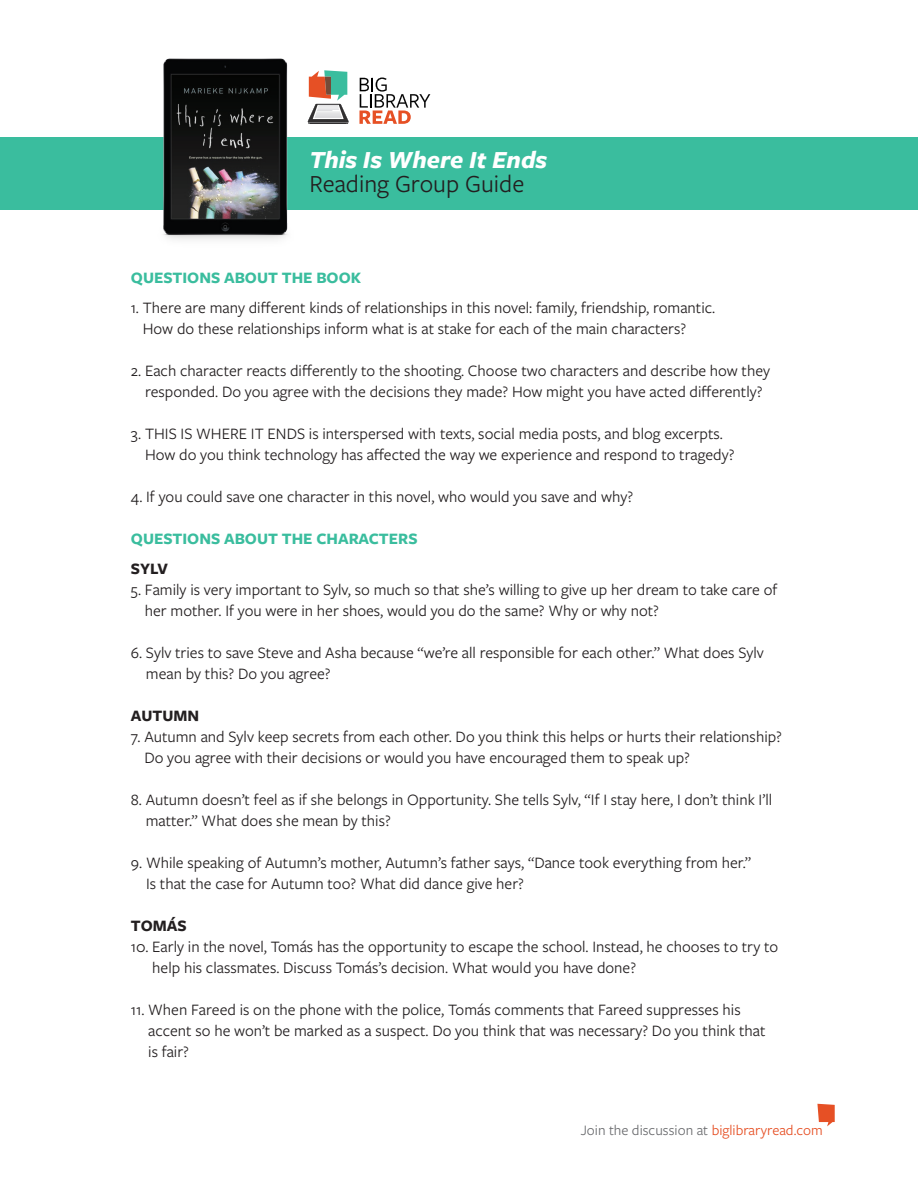
<style>
.page{position:relative;width:918px;height:1188px;background:#fff}
.page>*{position:absolute;margin:0;border:0;box-sizing:border-box;transform-origin:0 0}
.t1{font:italic 700 25.5px "Freight Sans Pro";color:#fff}
.t2{font:25.5px "Freight Sans Pro";color:#231f20}
.t3{font:16.5px/21px "Freight Sans Pro";color:#231f20}
.t4{font:700 16.5px "Freight Sans Pro";color:#3abd9e}
.t5{font:700 16.5px "Freight Sans Pro";color:#231f20}
.t6{font:15px "Freight Sans Pro";color:#6c6d70}
.s1{color:#e65025}
</style>
<div class="page">
<svg style="left:359px;top:78px;width:71px;height:46px"></svg>
<svg style="left:308px;top:70px;width:41px;height:54px"></svg>
<div style="left:0;top:137px;width:917px;height:72px;background:#3abd9e"></div>
<img style="left:153px;top:58px;width:144px;height:182px">
<svg style="left:817px;top:1104px;width:18px;height:22px"></svg>
<h1 class="t1" style="left:310px;top:142px;width:239px">This Is Where It Ends</h1>
<h1 class="t2" style="left:310px;top:167px;width:216px">Reading Group Guide</h1>
<p class="t4" style="left:131px;top:266px;width:232px">QUESTIONS ABOUT THE BOOK</p>
<p class="t3" style="left:143px;top:296px;width:574px;text-indent:-12px">1. There are many different kinds of relationships in this novel: family, friendship, romantic.<br>How do these relationships inform what is at stake for each of the main characters?</p>
<p class="t3" style="left:131px;top:359px;width:641px;text-align:center">2. Each character reacts differently to the shooting. Choose two characters and describe how they responded. Do you agree with the decisions they made? How might you have acted differently?</p>
<p class="t3" style="left:145px;top:422px;width:591px;text-indent:-14px">3. THIS IS WHERE IT ENDS is interspersed with texts, social media posts, and blog excerpts.<br>How do you think technology has affected the way we experience and respond to tragedy?</p>
<p class="t3" style="left:131px;top:485px;width:504px">4. If you could save one character in this novel, who would you save and why?</p>
<p class="t4" style="left:131px;top:527px;width:288px">QUESTIONS ABOUT THE CHARACTERS</p>
<p class="t5" style="left:131px;top:557px;width:38px">SYLV</p>
<p class="t3" style="left:145px;top:578px;width:634px;text-indent:-14px">5. Family is very important to Sylv, so much so that she’s willing to give up her dream to take care of her mother. If you were in her shoes, would you do the same? Why or why not?</p>
<p class="t3" style="left:146px;top:641px;width:620px;text-indent:-15px">6. Sylv tries to save Steve and Asha because “we’re all responsible for each other.” What does Sylv mean by this? Do you agree?</p>
<p class="t5" style="left:131px;top:704px;width:70px">AUTUMN</p>
<p class="t3" style="left:144px;top:725px;width:639px;text-indent:-13px">7. Autumn and Sylv keep secrets from each other. Do you think this helps or hurts their relationship?<br>Do you agree with their decisions or would you have encouraged them to speak up?</p>
<p class="t3" style="left:146px;top:788px;width:628px;text-indent:-15px">8. Autumn doesn’t feel as if she belongs in Opportunity. She tells Sylv, “If I stay here, I don’t think I’ll matter.” What does she mean by this?</p>
<p class="t3" style="left:146px;top:851px;width:607px;text-indent:-15px">9. While speaking of Autumn’s mother, Autumn’s father says, “Dance took everything from her.”<br>Is that the case for Autumn too? What did dance give her?</p>
<p class="t5" style="left:131px;top:914px;width:57px">TOMÁS</p>
<p class="t3" style="left:152px;top:935px;width:627px;text-indent:-21px">10. Early in the novel, Tomás has the opportunity to escape the school. Instead, he chooses to try to help his classmates. Discuss Tomás’s decision. What would you have done?</p>
<p class="t3" style="left:148px;top:998px;width:619px;text-indent:-17px">11. When Fareed is on the phone with the police, Tomás comments that Fareed suppresses his accent so he won’t be marked as a suspect. Do you think that was necessary? Do you think that is fair?</p>
<p class="t6" style="left:581px;top:1120px;width:244px">Join the discussion at <span class="s1">biglibraryread.com</span></p>
</div>
